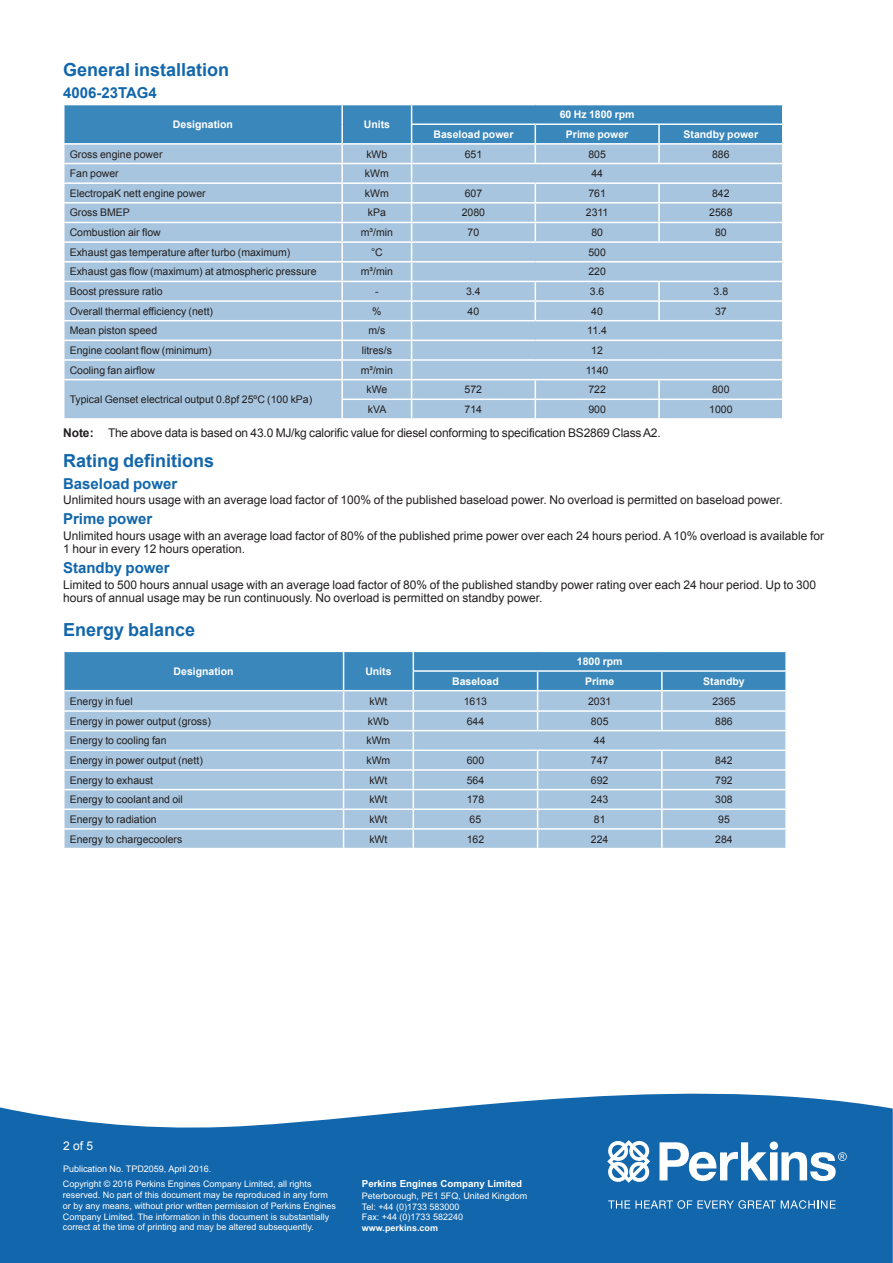
<style>
.page{position:relative;width:893px;height:1263px;background:#fff}
.page>*{position:absolute;margin:0;border:0;box-sizing:border-box;transform-origin:0 0}
.t1{font:700 18px "Arial";color:#1266ab}
.t2{font:700 15px "Arial";color:#1266ab}
.t3{font:12px/13.5px "Arial";color:#231f20}
.t4{font:12px "Arial";color:#fff}
.t5{font:10.5px "Arial";color:#231f20}
.t6{font:700 10.5px "Arial";color:#fff}
.t7{font:700 9.75px "Arial";color:#fff}
.t8{font:9px/10.8px "Arial";color:#fff}
.t9{font:700 9px "Arial";color:#fff}
.s1{font-weight:700}
</style>
<div class="page">
<svg style="left:0;top:1093px;width:893px;height:170px;background:#2a75b3"></svg>
<svg style="left:608px;top:1200px;width:227px;height:9px;background:#518fc1"></svg>
<svg style="left:607px;top:1140px;width:43px;height:43px"></svg>
<svg style="left:659px;top:1141px;width:188px;height:40px"></svg>
<svg style="left:63px;top:105px;width:720px;height:313px;background:#a1c2dc"></svg>
<svg style="left:64px;top:651px;width:722px;height:197px;background:#99bdda"></svg>
<hr style="left:344px;top:690px;width:69px;height:1px;background:#fff">
<h1 class="t1" style="left:63px;top:59px;width:168px">General installation</h1>
<h2 class="t2" style="left:63px;top:84px;width:95px">4006-23TAG4</h2>
<p class="t6" style="left:173px;top:118px;width:62px">Designation</p>
<p class="t6" style="left:364px;top:118px;width:28px">Units</p>
<p class="t6" style="left:560px;top:109px;width:76px">60 Hz 1800 rpm</p>
<p class="t6" style="left:433px;top:128px;width:81px">Baseload power</p>
<p class="t6" style="left:566px;top:128px;width:64px">Prime power</p>
<p class="t6" style="left:683px;top:128px;width:76px">Standby power</p>
<p class="t5" style="left:70px;top:148px;width:94px">Gross engine power</p>
<p class="t5" style="left:366px;top:148px;width:23px">kWb</p>
<p class="t5" style="left:465px;top:148px;width:19px">651</p>
<p class="t5" style="left:588px;top:148px;width:19px">805</p>
<p class="t5" style="left:712px;top:148px;width:19px">886</p>
<p class="t5" style="left:70px;top:168px;width:51px">Fan power</p>
<p class="t5" style="left:365px;top:168px;width:25px">kWm</p>
<p class="t5" style="left:591px;top:168px;width:13px">44</p>
<p class="t5" style="left:70px;top:187px;width:137px">ElectropaK nett engine power</p>
<p class="t5" style="left:365px;top:187px;width:25px">kWm</p>
<p class="t5" style="left:465px;top:187px;width:19px">607</p>
<p class="t5" style="left:588px;top:187px;width:19px">761</p>
<p class="t5" style="left:712px;top:187px;width:19px">842</p>
<p class="t5" style="left:70px;top:207px;width:62px">Gross BMEP</p>
<p class="t5" style="left:368px;top:207px;width:20px">kPa</p>
<p class="t5" style="left:462px;top:207px;width:25px">2080</p>
<p class="t5" style="left:586px;top:207px;width:24px">2311</p>
<p class="t5" style="left:709px;top:207px;width:25px">2568</p>
<p class="t5" style="left:70px;top:227px;width:93px">Combustion air flow</p>
<p class="t5" style="left:361px;top:227px;width:34px">m³/min</p>
<p class="t5" style="left:468px;top:227px;width:13px">70</p>
<p class="t5" style="left:591px;top:227px;width:13px">80</p>
<p class="t5" style="left:715px;top:227px;width:13px">80</p>
<p class="t5" style="left:70px;top:246px;width:222px">Exhaust gas temperature after turbo (maximum)</p>
<p class="t5" style="left:371px;top:246px;width:13px">°C</p>
<p class="t5" style="left:588px;top:246px;width:19px">500</p>
<p class="t5" style="left:70px;top:266px;width:248px">Exhaust gas flow (maximum) at atmospheric pressure</p>
<p class="t5" style="left:361px;top:266px;width:34px">m³/min</p>
<p class="t5" style="left:588px;top:266px;width:19px">220</p>
<p class="t5" style="left:70px;top:285px;width:94px">Boost pressure ratio</p>
<p class="t5" style="left:375px;top:285px;width:5px">-</p>
<p class="t5" style="left:466px;top:285px;width:16px">3.4</p>
<p class="t5" style="left:590px;top:285px;width:16px">3.6</p>
<p class="t5" style="left:714px;top:285px;width:16px">3.8</p>
<p class="t5" style="left:70px;top:305px;width:145px">Overall thermal efficiency (nett)</p>
<p class="t5" style="left:372px;top:305px;width:11px">%</p>
<p class="t5" style="left:468px;top:305px;width:13px">40</p>
<p class="t5" style="left:591px;top:305px;width:13px">40</p>
<p class="t5" style="left:715px;top:305px;width:13px">37</p>
<p class="t5" style="left:70px;top:325px;width:89px">Mean piston speed</p>
<p class="t5" style="left:368px;top:325px;width:18px">m/s</p>
<p class="t5" style="left:587px;top:325px;width:21px">11.4</p>
<p class="t5" style="left:70px;top:344px;width:143px">Engine coolant flow (minimum)</p>
<p class="t5" style="left:362px;top:344px;width:32px">litres/s</p>
<p class="t5" style="left:591px;top:344px;width:13px">12</p>
<p class="t5" style="left:70px;top:364px;width:87px">Cooling fan airflow</p>
<p class="t5" style="left:361px;top:364px;width:34px">m³/min</p>
<p class="t5" style="left:586px;top:364px;width:24px">1140</p>
<p class="t5" style="left:70px;top:393px;width:244px">Typical Genset electrical output 0.8pf 25ºC (100 kPa)</p>
<p class="t5" style="left:366px;top:384px;width:22px">kWe</p>
<p class="t5" style="left:465px;top:384px;width:19px">572</p>
<p class="t5" style="left:588px;top:384px;width:19px">722</p>
<p class="t5" style="left:712px;top:384px;width:19px">800</p>
<p class="t5" style="left:368px;top:403px;width:20px">kVA</p>
<p class="t5" style="left:465px;top:403px;width:19px">714</p>
<p class="t5" style="left:588px;top:403px;width:19px">900</p>
<p class="t5" style="left:709px;top:403px;width:25px">1000</p>
<p class="t3" style="left:63px;top:426px;width:599px"><span class="s1">Note:</span> The above data is based on 43.0 MJ/kg calorific value for diesel conforming to specification BS2869 Class A2.</p>
<h1 class="t1" style="left:63px;top:450px;width:153px">Rating definitions</h1>
<h2 class="t2" style="left:63px;top:475px;width:116px">Baseload power</h2>
<p class="t3" style="left:63px;top:493px;width:721px">Unlimited hours usage with an average load factor of 100% of the published baseload power. No overload is permitted on baseload power.</p>
<h2 class="t2" style="left:63px;top:510px;width:91px">Prime power</h2>
<p class="t3" style="left:63px;top:529px;width:763px">Unlimited hours usage with an average load factor of 80% of the published prime power over each 24 hours period. A 10% overload is available for<br>1 hour in every 12 hours operation.</p>
<h2 class="t2" style="left:63px;top:559px;width:108px">Standby power</h2>
<p class="t3" style="left:63px;top:578px;width:755px">Limited to 500 hours annual usage with an average load factor of 80% of the published standby power rating over each 24 hour period. Up to 300 hours of annual usage may be run continuously. No overload is permitted on standby power.</p>
<h1 class="t1" style="left:63px;top:620px;width:134px">Energy balance</h1>
<p class="t6" style="left:174px;top:665px;width:62px">Designation</p>
<p class="t6" style="left:365px;top:665px;width:28px">Units</p>
<p class="t6" style="left:577px;top:655px;width:47px">1800 rpm</p>
<p class="t6" style="left:452px;top:675px;width:48px">Baseload</p>
<p class="t6" style="left:585px;top:675px;width:31px">Prime</p>
<p class="t6" style="left:703px;top:675px;width:43px">Standby</p>
<p class="t5" style="left:70px;top:695px;width:65px">Energy in fuel</p>
<p class="t5" style="left:369px;top:695px;width:20px">kWt</p>
<p class="t5" style="left:464px;top:695px;width:25px">1613</p>
<p class="t5" style="left:588px;top:695px;width:25px">2031</p>
<p class="t5" style="left:712px;top:695px;width:25px">2365</p>
<p class="t5" style="left:70px;top:715px;width:143px">Energy in power output (gross)</p>
<p class="t5" style="left:368px;top:715px;width:22px">kWb</p>
<p class="t5" style="left:467px;top:715px;width:19px">644</p>
<p class="t5" style="left:591px;top:715px;width:19px">805</p>
<p class="t5" style="left:715px;top:715px;width:19px">886</p>
<p class="t5" style="left:70px;top:735px;width:98px">Energy to cooling fan</p>
<p class="t5" style="left:366px;top:735px;width:25px">kWm</p>
<p class="t5" style="left:594px;top:735px;width:13px">44</p>
<p class="t5" style="left:70px;top:754px;width:135px">Energy in power output (nett)</p>
<p class="t5" style="left:366px;top:754px;width:25px">kWm</p>
<p class="t5" style="left:467px;top:754px;width:19px">600</p>
<p class="t5" style="left:591px;top:754px;width:19px">747</p>
<p class="t5" style="left:715px;top:754px;width:19px">842</p>
<p class="t5" style="left:70px;top:774px;width:85px">Energy to exhaust</p>
<p class="t5" style="left:369px;top:774px;width:20px">kWt</p>
<p class="t5" style="left:467px;top:774px;width:19px">564</p>
<p class="t5" style="left:591px;top:774px;width:19px">692</p>
<p class="t5" style="left:715px;top:774px;width:19px">792</p>
<p class="t5" style="left:70px;top:794px;width:115px">Energy to coolant and oil</p>
<p class="t5" style="left:369px;top:794px;width:20px">kWt</p>
<p class="t5" style="left:467px;top:794px;width:19px">178</p>
<p class="t5" style="left:591px;top:794px;width:19px">243</p>
<p class="t5" style="left:715px;top:794px;width:19px">308</p>
<p class="t5" style="left:70px;top:813px;width:88px">Energy to radiation</p>
<p class="t5" style="left:369px;top:813px;width:20px">kWt</p>
<p class="t5" style="left:470px;top:813px;width:13px">65</p>
<p class="t5" style="left:594px;top:813px;width:13px">81</p>
<p class="t5" style="left:718px;top:813px;width:13px">95</p>
<p class="t5" style="left:70px;top:833px;width:114px">Energy to chargecoolers</p>
<p class="t5" style="left:369px;top:833px;width:20px">kWt</p>
<p class="t5" style="left:467px;top:833px;width:19px">162</p>
<p class="t5" style="left:591px;top:833px;width:19px">224</p>
<p class="t5" style="left:715px;top:833px;width:19px">284</p>
<p class="t4" style="left:63px;top:1139px;width:32px">2 of 5</p>
<p class="t8" style="left:63px;top:1163px;width:150px">Publication No. TPD2059, April 2016.</p>
<p class="t8" style="left:63px;top:1178px;width:275px">Copyright © 2016 Perkins Engines Company Limited, all rights reserved. No part of this document may be reproduced in any form or by any means, without prior written permission of Perkins Engines Company Limited. The information in this document is substantially correct at the time of printing and may be altered subsequently.</p>
<p class="t7" style="left:362px;top:1178px;width:162px">Perkins Engines Company Limited</p>
<p class="t8" style="left:362px;top:1190px;width:167px">Peterborough, PE1 5FQ, United Kingdom<br>Tel: +44 (0)1733 583000<br>Fax: +44 (0)1733 582240</p>
<p class="t9" style="left:362px;top:1222px;width:78px">www.perkins.com</p>
</div>
